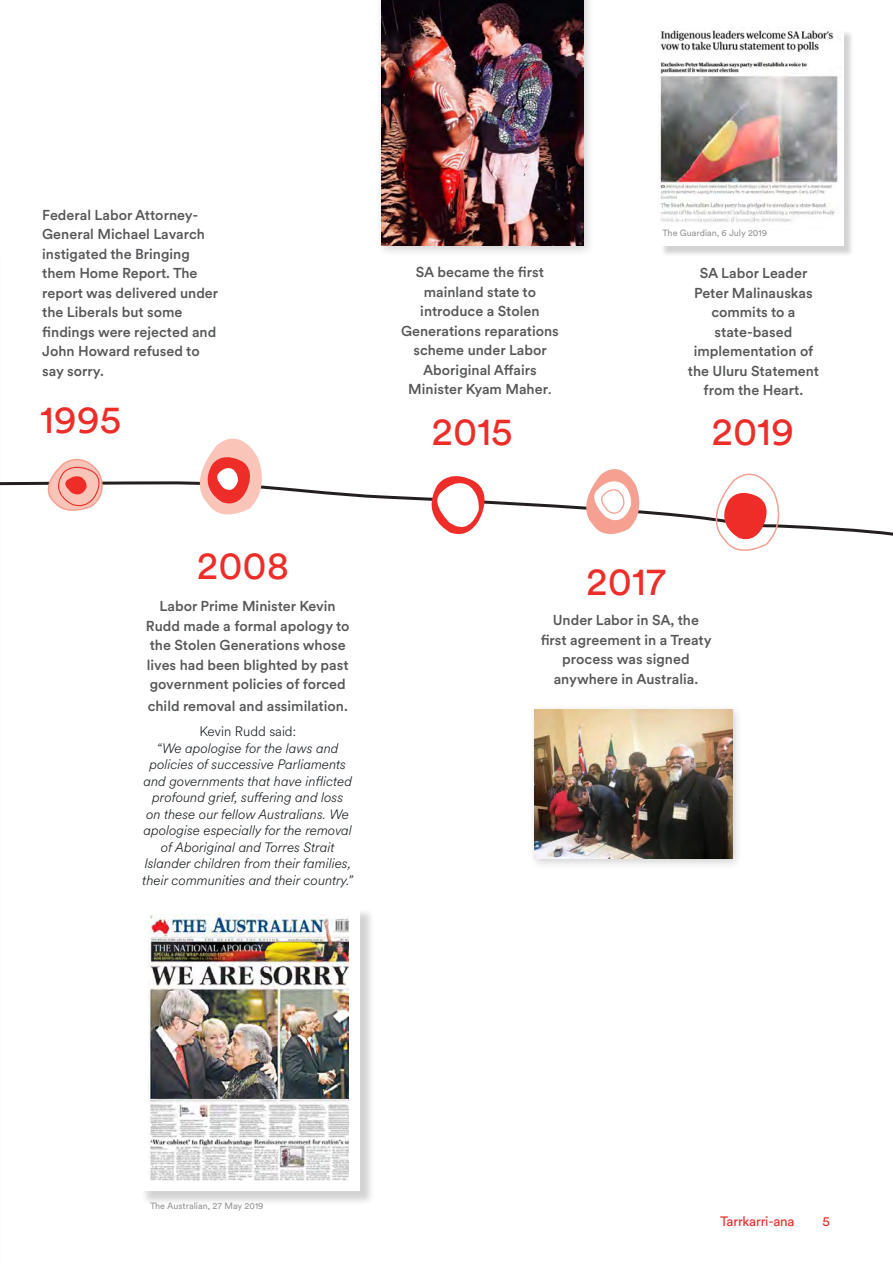
<style>
.page{position:relative;width:893px;height:1263px;background:#fff}
.page>*{position:absolute;margin:0;border:0;box-sizing:border-box;transform-origin:0 0}
.t1{font:39px "Circular XX";color:#ee2d28}
.t2{font:500 14.25px/19.5px "Circular XX";color:#57585a;text-align:center}
.t3{font:italic 300 13.5px/16.5px "Circular XX";color:#1b2024;text-align:center}
.t4{font:13.5px "Circular XX";letter-spacing:-.02em;color:#ee2d28}
.t5{font:300 13.5px "Circular XX";color:#1b2024}
.t6{font:9px "Circular XX";color:#939598}
.s1{font-weight:400}
</style>
<div class="page">
<div style="left:529px;top:704px;width:214px;height:165px;background:#231f20;opacity:.2"></div>
<img style="left:534px;top:709px;width:198px;height:149px">
<div style="left:660px;top:29px;width:194px;height:228px;background:#231f20;opacity:.2"></div>
<div style="left:659px;top:28px;width:184px;height:218px;background:#fff"></div>
<img style="left:660px;top:30px;width:178px;height:193px">
<div style="left:141px;top:908px;width:234px;height:298px;background:#231f20;opacity:.2"></div>
<div style="left:139px;top:906px;width:221px;height:285px;background:#fff"></div>
<img style="left:148px;top:914px;width:201px;height:267px">
<svg style="left:0;top:481px;width:893px;height:55px"></svg>
<svg style="left:702px;top:473px;width:86px;height:78px"></svg>
<svg style="left:419px;top:476px;width:73px;height:60px"></svg>
<svg style="left:185px;top:438px;width:86px;height:87px"></svg>
<svg style="left:574px;top:469px;width:73px;height:67px"></svg>
<svg style="left:36px;top:458px;width:74px;height:59px"></svg>
<div style="left:376px;top:0;width:219px;height:257px;background:#231f20;opacity:.2"></div>
<img style="left:382px;top:0;width:202px;height:246px">
<p class="t2" style="left:42px;top:205px;width:177px;text-align:left">Federal Labor Attorney-<br>General Michael Lavarch instigated the Bringing them Home Report. The report was delivered under the Liberals but some findings were rejected and<br>John Howard refused to say sorry.</p>
<p class="t1" style="left:40px;top:393px;width:83px">1995</p>
<p class="t1" style="left:197px;top:539px;width:94px">2008</p>
<p class="t2" style="left:146px;top:596px;width:205px">Labor Prime Minister Kevin<br>Rudd made a formal apology to the Stolen Generations whose lives had been blighted by past government policies of forced</p>
<p class="t2" style="left:148px;top:696px;width:202px">child removal and assimilation.</p>
<p class="t5" style="left:199px;top:722px;width:98px">Kevin Rudd said:</p>
<p class="t3" style="left:142px;top:739px;width:212px">“We apologise for the laws and policies of successive Parliaments and governments that have inflicted profound grief, suffering and loss<br>on these our fellow Australians. We apologise especially for the removal of Aboriginal and Torres Strait Islander children from their families, their communities and their country.”</p>
<p class="t2" style="left:401px;top:262px;width:159px">SA became the first mainland state to introduce a Stolen<br>Generations reparations scheme under Labor<br>Aboriginal Affairs<br>Minister Kyam Maher<span class="s1">.</span></p>
<p class="t6" style="left:662px;top:227px;width:106px">The Guardian, 6 July 2019</p>
<p class="t2" style="left:688px;top:263px;width:133px">SA Labor Leader<br>Peter Malinauskas commits to a state-based implementation of the Uluru Statement from the Heart.</p>
<p class="t1" style="left:432px;top:405px;width:83px">2015</p>
<p class="t1" style="left:711px;top:405px;width:84px">2019</p>
<p class="t1" style="left:586px;top:555px;width:81px">2017</p>
<p class="t2" style="left:541px;top:610px;width:172px">Under Labor in SA, the first agreement in a Treaty process was signed anywhere in Australia.</p>
<p class="t6" style="left:150px;top:1200px;width:115px">The Australian, 27 May 2019</p>
<p class="t4" style="left:720px;top:1212px;width:76px">Tarrkarri-ana</p>
<p class="t4" style="left:823px;top:1212px;width:9px">5</p>
</div>
